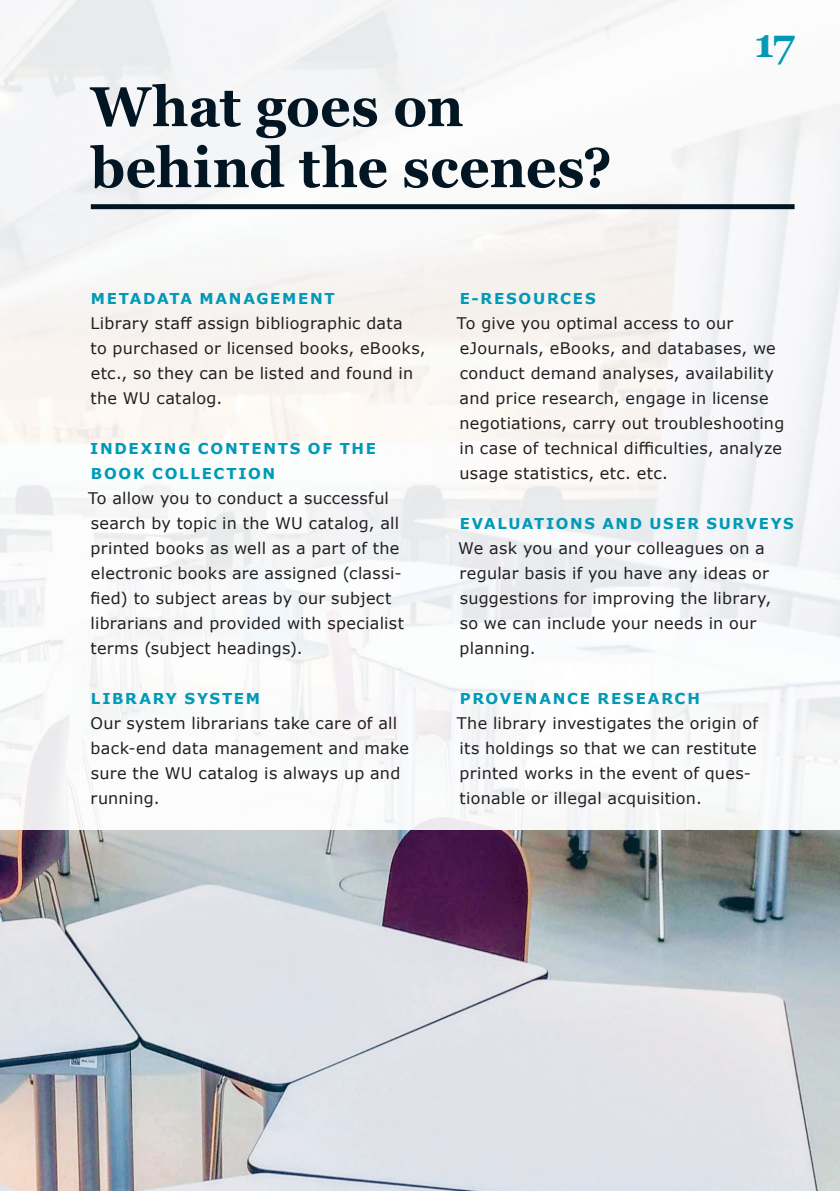
<style>
.page{position:relative;width:840px;height:1191px;background:#fff}
.page>*{position:absolute;margin:0;border:0;box-sizing:border-box;transform-origin:0 0}
.t1{font:700 56px/61px "Georgia";letter-spacing:.005em;color:#011622;scale:.95 1}
.t2{font:700 40px "Georgia";color:#009ab7}
.t3{font:16px/25px "Verdana";letter-spacing:.015em;color:#231f20}
.t4{font:700 15px/25px "Verdana";letter-spacing:.115em;color:#009ab7}
</style>
<div class="page">
<img style="left:0;top:0;width:839px;height:1191px">
<div style="left:91px;top:204px;width:703px;height:5px;background:#011622"></div>
<h1 class="t1" style="left:91px;top:76px;width:550px">What goes on behind the scenes?</h1>
<h2 class="t2" style="left:754px;top:17px;width:42px">17</h2>
<p class="t4" style="left:91px;top:286px;width:245px">METADATA MANAGEMENT</p>
<p class="t3" style="left:90px;top:311px;width:336px">Library staff assign bibliographic data<br>to purchased or licensed books, eBooks, etc., so they can be listed and found in the WU catalog.</p>
<p class="t4" style="left:90px;top:436px;width:287px">INDEXING CONTENTS OF THE<br>BOOK COLLECTION</p>
<p class="t3" style="left:88px;top:486px;width:317px">To allow you to conduct a successful search by topic in the WU catalog, all printed books as well as a part of the electronic books are assigned (classi&shy;fied) to subject areas by our subject librarians and provided with specialist terms (subject headings).</p>
<p class="t4" style="left:91px;top:686px;width:171px">LIBRARY SYSTEM</p>
<p class="t3" style="left:90px;top:711px;width:319px">Our system librarians take care of all back-end data management and make sure the WU catalog is always up and running.</p>
<p class="t4" style="left:459px;top:286px;width:137px">E-RESOURCES</p>
<p class="t3" style="left:456px;top:311px;width:329px">To give you optimal access to our eJournals, eBooks, and databases, we conduct demand analyses, availability and price research, engage in license negotiations, carry out troubleshooting in case of technical difficulties, analyze usage statistics, etc. etc.</p>
<p class="t4" style="left:459px;top:511px;width:335px">EVALUATIONS AND USER SURVEYS</p>
<p class="t3" style="left:458px;top:536px;width:314px">We ask you and your colleagues on a regular basis if you have any ideas or suggestions for improving the library, so we can include your needs in our planning.</p>
<p class="t4" style="left:459px;top:686px;width:241px">PROVENANCE RESEARCH</p>
<p class="t3" style="left:456px;top:711px;width:302px">The library investigates the origin of its holdings so that we can restitute printed works in the event of ques&shy;tionable or illegal acquisition.</p>
</div>
